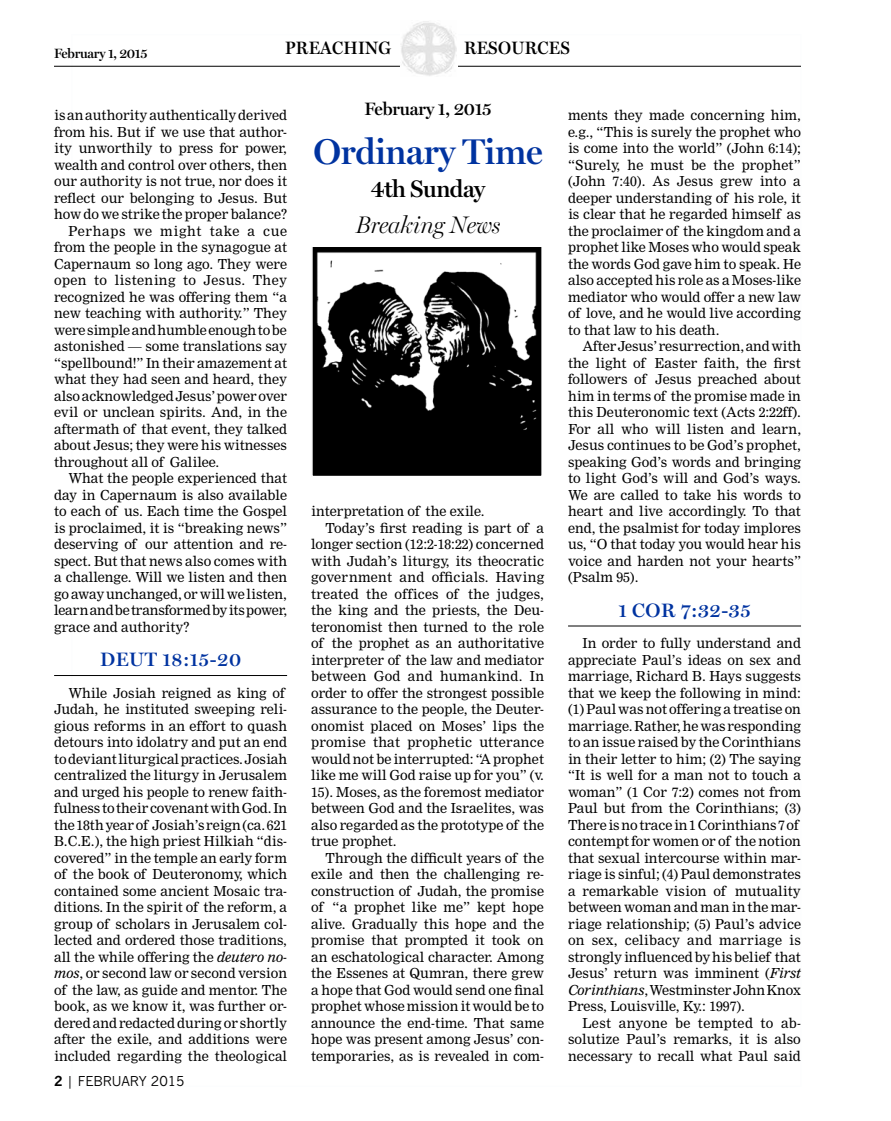
<style>
.page{position:relative;width:891px;height:1121px;background:#fff}
.page>*{position:absolute;margin:0;border:0;box-sizing:border-box;transform-origin:0 0}
.t1{font:600 36px "Miller Display";letter-spacing:-.01em;color:#0033a0}
.t2{font:italic 300 24px "Miller Display";letter-spacing:-.01em;color:#000}
.t3{font:600 24px "Miller Display";letter-spacing:-.02em;color:#000}
.t4{font:600 19.5px "Miller Display";letter-spacing:.03em;color:#0033a0}
.t5{font:600 18px "Miller Display";letter-spacing:.02em;color:#000;scale:.94 1}
.t6{font:600 18px "Miller Display";letter-spacing:-.01em;color:#000}
.t7{font:13.5px/16.5px "Nimrod";color:#000;text-align:justify}
.t8{font:13.5px "Nimrod";letter-spacing:.02em;color:#000}
.t9{font:13.5px "Nimrod";letter-spacing:.03em;color:#000}
.t10{font:13.5px "Nimrod";letter-spacing:.05em;color:#000}
.t11{font:600 13.5px "Miller Display";letter-spacing:-.02em;color:#000}
.t12{font:13.5px "News Gothic";color:#000}
.s1{font-style:italic}
.s2{font-weight:700}
</style>
<div class="page">
<hr style="left:54px;top:66px;width:747px;height:1px;background:#000">
<div style="left:400px;top:20px;width:58px;height:57px;background:#fff"></div>
<img style="left:400px;top:21px;width:57px;height:55px">
<hr style="left:54px;top:675px;width:233px;height:1px;background:#000">
<hr style="left:568px;top:625px;width:233px;height:1px;background:#000">
<img style="left:314px;top:248px;width:226px;height:226px">
<div style="left:311px;top:245px;width:232px;height:232px;border:2px solid #fff"></div>
<p class="t11" style="left:54px;top:45px;width:95px">February 1, 2015</p>
<h3 class="t5" style="left:285px;top:37px;width:114px">PREACHING</h3>
<h3 class="t5" style="left:464px;top:37px;width:114px">RESOURCES</h3>
<p class="t7" style="left:54px;top:107px;width:234px">is an authority authentically derived</p>
<p class="t7" style="left:54px;top:123px;width:234px">from his. But if we use that author-</p>
<p class="t7" style="left:54px;top:140px;width:234px">ity unworthily to press for power,</p>
<p class="t7" style="left:54px;top:156px;width:234px">wealth and control over others, then</p>
<p class="t7" style="left:54px;top:173px;width:234px">our authority is not true, nor does it</p>
<p class="t7" style="left:54px;top:189px;width:234px">reflect our belonging to Jesus. But</p>
<p class="t7" style="left:54px;top:206px;width:234px">how do we strike the proper balance?</p>
<p class="t10" style="left:69px;top:222px;width:220px">Perhaps we might take a cue</p>
<p class="t7" style="left:54px;top:239px;width:234px">from the people in the synagogue at</p>
<p class="t7" style="left:54px;top:255px;width:234px">Capernaum so long ago. They were</p>
<p class="t9" style="left:54px;top:272px;width:235px">open to listening to Jesus. They</p>
<p class="t7" style="left:54px;top:288px;width:234px">recognized he was offering them “a</p>
<p class="t7" style="left:54px;top:305px;width:234px">new teaching with authority.” They</p>
<p class="t7" style="left:54px;top:321px;width:234px">were simple and humble enough to be</p>
<p class="t7" style="left:54px;top:338px;width:234px">astonished — some translations say</p>
<p class="t7" style="left:54px;top:354px;width:234px">“spellbound!” In their amazement at</p>
<p class="t7" style="left:54px;top:371px;width:234px">what they had seen and heard, they</p>
<p class="t7" style="left:54px;top:387px;width:234px">also acknowledged Jesus’ power over</p>
<p class="t7" style="left:54px;top:404px;width:234px">evil or unclean spirits. And, in the</p>
<p class="t7" style="left:54px;top:420px;width:234px">aftermath of that event, they talked</p>
<p class="t7" style="left:54px;top:437px;width:234px">about Jesus; they were his witnesses</p>
<p class="t7" style="left:54px;top:453px;width:167px">throughout all of Galilee.</p>
<p class="t7" style="left:69px;top:470px;width:220px">What the people experienced that</p>
<p class="t7" style="left:54px;top:486px;width:234px">day in Capernaum is also available</p>
<p class="t7" style="left:54px;top:503px;width:234px">to each of us. Each time the Gospel</p>
<p class="t7" style="left:54px;top:519px;width:234px">is proclaimed, it is “breaking news”</p>
<p class="t7" style="left:54px;top:536px;width:234px">deserving of our attention and re-</p>
<p class="t7" style="left:54px;top:552px;width:234px">spect. But that news also comes with</p>
<p class="t7" style="left:54px;top:569px;width:234px">a challenge. Will we listen and then</p>
<p class="t7" style="left:54px;top:585px;width:234px">go away unchanged, or will we listen,</p>
<p class="t7" style="left:54px;top:602px;width:235px">learn and be transformed by its power,</p>
<p class="t7" style="left:54px;top:618px;width:137px">grace and authority?</p>
<h3 class="t4" style="left:100px;top:648px;width:143px">DEUT 18:15-20</h3>
<p class="t7" style="left:54px;top:684px;width:235px;text-align:left;text-indent:14px">While Josiah reigned as king of Judah, he instituted sweeping reli&shy;gious reforms in an effort to quash detours into idolatry and put an end to deviant liturgical practices. Josiah centralized the liturgy in Jerusalem and urged his people to renew faith&shy;fulness to their covenant with God. In the 18th year of Josiah’s reign (ca. 621<br>B.C.E.), the high priest Hilkiah “dis&shy;covered” in the temple an early form of the book of Deuteronomy, which contained some ancient Mosaic tra&shy;ditions. In the spirit of the reform, a group of scholars in Jerusalem col&shy;lected and ordered those traditions, all the while offering the <span class="s1">deutero no&shy;mos</span>, or second law or second version of the law, as guide and mentor. The book, as we know it, was further or&shy;dered and redacted during or shortly after the exile, and additions were included regarding the theological</p>
<p class="t12" style="left:54px;top:1072px;width:132px"><span class="s2">2</span> | FEBRUARY 2015</p>
<h3 class="t6" style="left:364px;top:98px;width:129px">February 1, 2015</h3>
<h1 class="t1" style="left:314px;top:130px;width:231px">Ordinary Time</h1>
<h2 class="t3" style="left:371px;top:175px;width:116px">4th Sunday</h2>
<h2 class="t2" style="left:356px;top:210px;width:146px">Breaking News</h2>
<p class="t7" style="left:311px;top:503px;width:175px">interpretation of the exile.</p>
<p class="t7" style="left:326px;top:519px;width:220px">Today’s first reading is part of a</p>
<p class="t7" style="left:311px;top:536px;width:234px">longer section (12:2-18:22) concerned</p>
<p class="t7" style="left:311px;top:552px;width:234px">with Judah’s liturgy, its theocratic</p>
<p class="t8" style="left:311px;top:569px;width:235px">government and officials. Having</p>
<p class="t8" style="left:311px;top:585px;width:234px">treated the offices of the judges,</p>
<p class="t7" style="left:311px;top:602px;width:234px">the king and the priests, the Deu-</p>
<p class="t7" style="left:311px;top:618px;width:234px">teronomist then turned to the role</p>
<p class="t7" style="left:311px;top:635px;width:234px">of the prophet as an authoritative</p>
<p class="t7" style="left:311px;top:651px;width:234px">interpreter of the law and mediator</p>
<p class="t8" style="left:311px;top:668px;width:234px">between God and humankind. In</p>
<p class="t7" style="left:311px;top:684px;width:234px">order to offer the strongest possible</p>
<p class="t7" style="left:311px;top:701px;width:234px">assurance to the people, the Deuter-</p>
<p class="t7" style="left:311px;top:717px;width:234px">onomist placed on Moses’ lips the</p>
<p class="t8" style="left:311px;top:734px;width:234px">promise that prophetic utterance</p>
<p class="t7" style="left:311px;top:750px;width:234px">would not be interrupted: “A prophet</p>
<p class="t7" style="left:311px;top:767px;width:234px">like me will God raise up for you” (v.</p>
<p class="t7" style="left:311px;top:783px;width:234px">15). Moses, as the foremost mediator</p>
<p class="t7" style="left:311px;top:800px;width:234px">between God and the Israelites, was</p>
<p class="t7" style="left:311px;top:816px;width:234px">also regarded as the prototype of the</p>
<p class="t7" style="left:311px;top:833px;width:87px">true prophet.</p>
<p class="t7" style="left:326px;top:849px;width:220px">Through the difficult years of the</p>
<p class="t7" style="left:311px;top:866px;width:234px">exile and then the challenging re-</p>
<p class="t7" style="left:311px;top:882px;width:234px">construction of Judah, the promise</p>
<p class="t7" style="left:311px;top:899px;width:234px">of “a prophet like me” kept hope</p>
<p class="t7" style="left:311px;top:915px;width:234px">alive. Gradually this hope and the</p>
<p class="t7" style="left:311px;top:932px;width:234px">promise that prompted it took on</p>
<p class="t7" style="left:311px;top:948px;width:234px">an eschatological character. Among</p>
<p class="t7" style="left:311px;top:965px;width:234px">the Essenes at Qumran, there grew</p>
<p class="t7" style="left:311px;top:981px;width:234px">a hope that God would send one final</p>
<p class="t7" style="left:311px;top:998px;width:234px">prophet whose mission it would be to</p>
<p class="t7" style="left:311px;top:1014px;width:234px">announce the end-time. That same</p>
<p class="t7" style="left:311px;top:1031px;width:234px">hope was present among Jesus’ con-</p>
<p class="t7" style="left:311px;top:1047px;width:234px">temporaries, as is revealed in com-</p>
<p class="t7" style="left:568px;top:107px;width:234px">ments they made concerning him, e.g., “This is surely the prophet who is come into the world” (John 6:14); “Surely, he must be the prophet” (John 7:40). As Jesus grew into a deeper understanding of his role, it is clear that he regarded himself as the proclaimer of the kingdom and a prophet like Moses who would speak the words God gave him to speak. He also accepted his role as a Moses-like mediator who would offer a new law of love, and he would live according to that law to his death.</p>
<p class="t7" style="left:568px;top:338px;width:235px;text-indent:14px">After Jesus’ resurrection, and with the light of Easter faith, the first followers of Jesus preached about him in terms of the promise made in this Deuteronomic text (Acts 2:22ff).<br>For all who will listen and learn, Jesus continues to be God’s prophet, speaking God’s words and bringing to light God’s will and God’s ways.<br>We are called to take his words to heart and live accordingly. To that end, the psalmist for today implores us, “O that today you would hear his voice and harden not your hearts” (Psalm 95).</p>
<h3 class="t4" style="left:618px;top:598px;width:134px">1 COR 7:32-35</h3>
<p class="t7" style="left:568px;top:635px;width:235px;text-align:left;text-indent:14px">In order to fully understand and appreciate Paul’s ideas on sex and marriage, Richard B. Hays suggests that we keep the following in mind: (1) Paul was not offering a treatise on marriage. Rather, he was responding to an issue raised by the Corinthians in their letter to him; (2) The saying “It is well for a man not to touch a woman” (1 Cor 7:2) comes not from Paul but from the Corinthians; (3)<br>There is no trace in 1 Corinthians 7 of contempt for women or of the notion that sexual intercourse within mar&shy;riage is sinful; (4) Paul demonstrates a remarkable vision of mutuality between woman and man in the mar&shy;riage relationship; (5) Paul’s advice on sex, celibacy and marriage is strongly influenced by his belief that Jesus’ return was imminent (<span class="s1">First Corinthians</span>, Westminster John Knox Press, Louisville, Ky.: 1997).</p>
<p class="t7" style="left:568px;top:1014px;width:235px;text-indent:14px">Lest anyone be tempted to ab&shy;solutize Paul’s remarks, it is also necessary to recall what Paul said</p>
</div>
